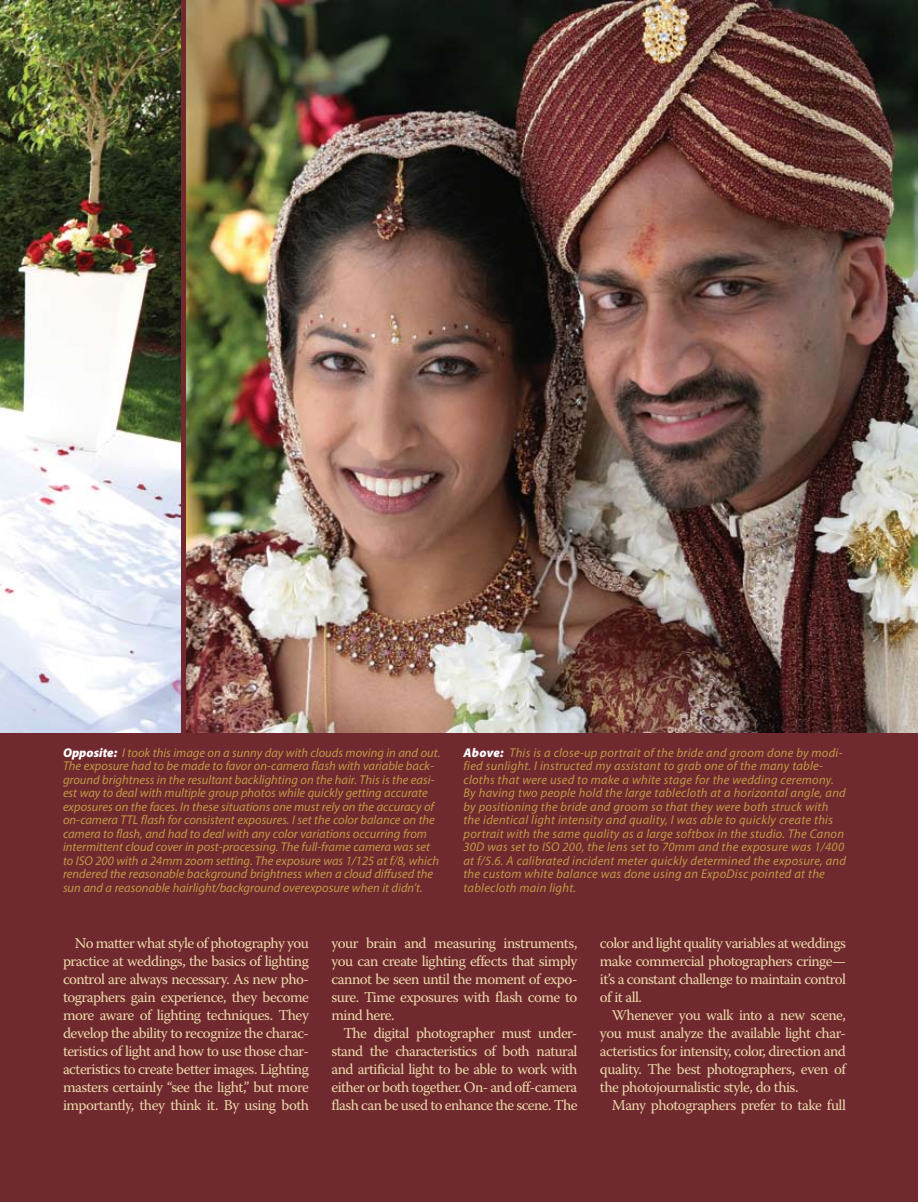
<style>
.page{position:relative;width:918px;height:1202px;background:#70292e}
.page>*{position:absolute;margin:0;border:0;box-sizing:border-box;transform-origin:0 0}
.t1{font:15px/18px "Warnock Pro";letter-spacing:-.035em;color:#ebd9ac;text-align:justify}
.t2{font:italic 12.75px/13.5px "Myriad Pro";color:#c09a47}
.t3{font:italic 12.75px/13.5px "Myriad Pro";letter-spacing:.02em;color:#c09a47}
.s1{font-weight:900;color:#fff}
</style>
<div class="page">
<img style="left:186px;top:0;width:732px;height:732px">
<img style="left:0;top:0;width:180px;height:732px">
<p class="t2" style="left:63px;top:745px;width:379px"><span class="s1">Opposite:</span> I took this image on a sunny day with clouds moving in and out.<br>The exposure had to be made to favor on-camera flash with variable back&shy;ground brightness in the resultant backlighting on the hair. This is the easi&shy;est way to deal with multiple group photos while quickly getting accurate exposures on the faces. In these situations one must rely on the accuracy of on-camera TTL flash for consistent exposures. I set the color balance on the camera to flash, and had to deal with any color variations occurring from intermittent cloud cover in post-processing. The full-frame camera was set to ISO 200 with a 24mm zoom setting. The exposure was 1/125 at f/8, which rendered the reasonable background brightness when a cloud diffused the sun and a reasonable hairlight/background overexposure when it didn’t.</p>
<p class="t3" style="left:464px;top:745px;width:384px"><span class="s1">Above:</span> This is a close-up portrait of the bride and groom done by modi&shy;fied sunlight. I instructed my assistant to grab one of the many table&shy;cloths that were used to make a white stage for the wedding ceremony.<br>By having two people hold the large tablecloth at a horizontal angle, and by positioning the bride and groom so that they were both struck with the identical light intensity and quality, I was able to quickly create this portrait with the same quality as a large softbox in the studio. The Canon 30D was set to ISO 200, the lens set to 70mm and the exposure was 1/400 at f/5.6. A calibrated incident meter quickly determined the exposure, and the custom white balance was done using an ExpoDisc pointed at the tablecloth main light.</p>
<p class="t1" style="left:63px;top:934px;width:248px;text-indent:12px">No matter what style of photography you practice at weddings, the basics of lighting control are always necessary. As new pho&shy;tographers gain experience, they become more aware of lighting techniques. They develop the ability to recognize the charac&shy;teristics of light and how to use those char&shy;acteristics to create better images. Lighting masters certainly “see the light,” but more importantly, they think it. By using both</p>
<p class="t1" style="left:332px;top:934px;width:248px">your brain and measuring instruments, you can create lighting effects that simply cannot be seen until the moment of expo&shy;sure. Time exposures with flash come to mind here.</p>
<p class="t1" style="left:331px;top:1024px;width:248px;text-indent:12px">The digital photographer must under&shy;stand the characteristics of both natural and artificial light to be able to work with either or both together. On- and off-camera flash can be used to enhance the scene. The</p>
<p class="t1" style="left:600px;top:934px;width:248px">color and light quality variables at weddings make commercial photographers cringe— it’s a constant challenge to maintain control of it all.</p>
<p class="t1" style="left:600px;top:1006px;width:248px;text-indent:12px">Whenever you walk into a new scene, you must analyze the available light char&shy;acteristics for intensity, color, direction and quality. The best photographers, even of the photojournalistic style, do this.</p>
<p class="t1" style="left:612px;top:1096px;width:236px">Many photographers prefer to take full</p>
</div>
